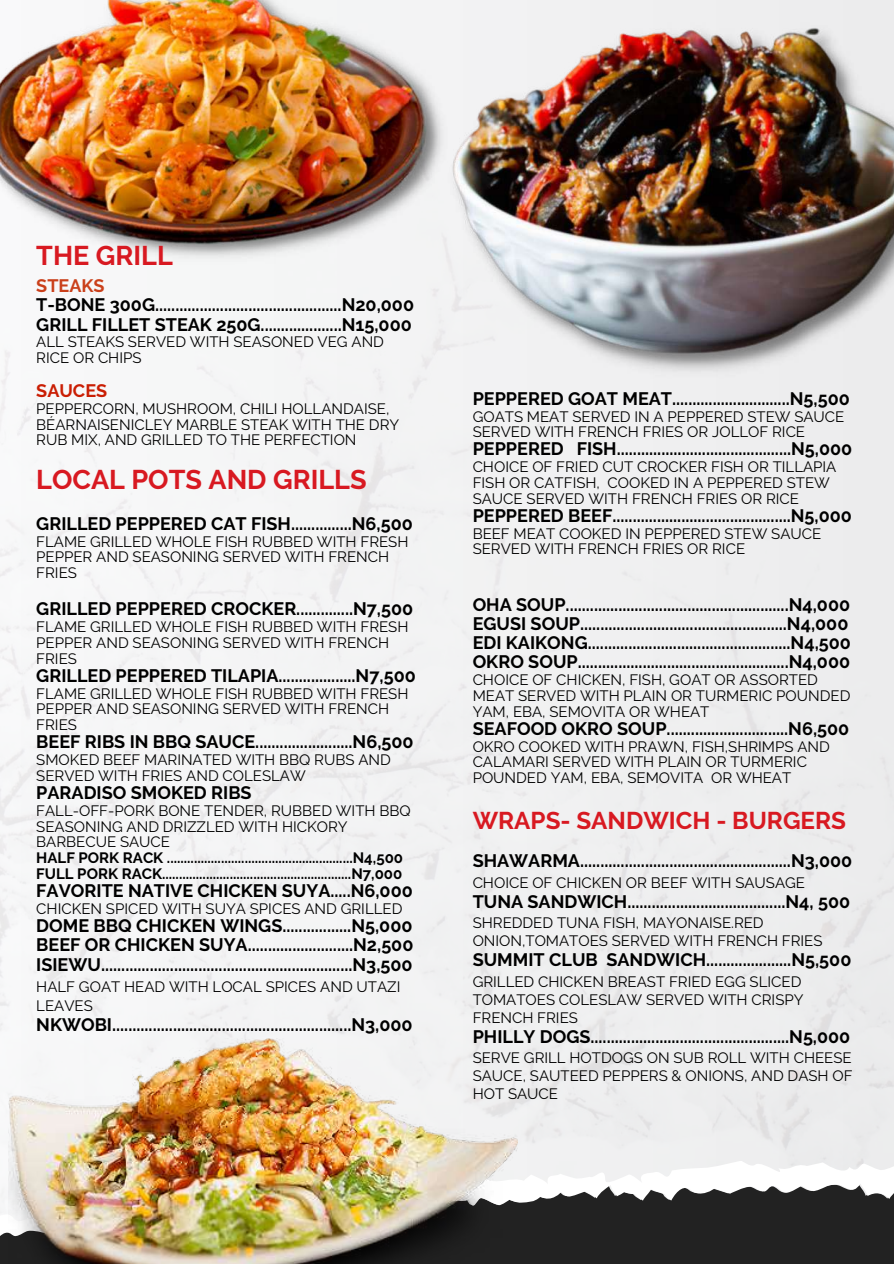
<style>
.page{position:relative;width:894px;height:1264px;background:#fff}
.page>*{position:absolute;margin:0;border:0;box-sizing:border-box;transform-origin:0 0}
.t1{font:700 27px "Raleway";color:#d81921}
.t2{font:700 24.15px "Raleway";color:#d81921}
.t3{font:700 18px/19.2px "Raleway";color:#000}
.t4{font:700 18px "Raleway";color:#ca401b}
.t5{font:700 18px "Raleway";color:#ca1e04}
.t6{font:15px/15.8px "Raleway";color:#000}
.t7{font:700 15px/15.8px "Raleway";color:#000}
</style>
<div class="page">
<div style="left:0;top:0;width:893px;height:1263px;background:#f1f1f2"></div>
<svg style="left:0;top:1157px;width:893px;height:103px;fill:#222"></svg>
<img style="left:0;top:0;width:441px;height:255px">
<img style="left:452px;top:27px;width:441px;height:345px">
<img style="left:9px;top:1038px;width:508px;height:225px">
<h1 class="t1" style="left:36px;top:240px;width:138px">THE GRILL</h1>
<p class="t4" style="left:36px;top:275px;width:70px">STEAKS</p>
<p class="t3" style="left:36px;top:295px;width:379px">T-BONE 300G..............................................N20,000<br>GRILL FILLET STEAK 250G....................N15,000</p>
<p class="t6" style="left:36px;top:334px;width:349px">ALL STEAKS SERVED WITH SEASONED VEG AND<br>RICE OR CHIPS</p>
<p class="t5" style="left:36px;top:380px;width:72px">SAUCES</p>
<p class="t6" style="left:36px;top:401px;width:364px">PEPPERCORN, MUSHROOM, CHILI HOLLANDAISE,<br>BÉARNAISENICLEY MARBLE STEAK WITH THE DRY<br>RUB MIX, AND GRILLED TO THE PERFECTION</p>
<h1 class="t1" style="left:36px;top:464px;width:332px">LOCAL POTS AND GRILLS</h1>
<p class="t3" style="left:36px;top:514px;width:378px">GRILLED PEPPERED CAT FISH...............N6,500</p>
<p class="t6" style="left:36px;top:533px;width:373px">FLAME GRILLED WHOLE FISH RUBBED WITH FRESH<br>PEPPER AND SEASONING SERVED WITH FRENCH<br>FRIES</p>
<p class="t3" style="left:36px;top:599px;width:378px">GRILLED PEPPERED CROCKER..............N7,500</p>
<p class="t6" style="left:36px;top:619px;width:373px">FLAME GRILLED WHOLE FISH RUBBED WITH FRESH<br>PEPPER AND SEASONING SERVED WITH FRENCH<br>FRIES</p>
<p class="t3" style="left:36px;top:666px;width:381px">GRILLED PEPPERED TILAPIA...................N7,500</p>
<p class="t6" style="left:36px;top:685px;width:373px">FLAME GRILLED WHOLE FISH RUBBED WITH FRESH<br>PEPPER AND SEASONING SERVED WITH FRENCH<br>FRIES</p>
<p class="t3" style="left:36px;top:732px;width:379px">BEEF RIBS IN BBQ SAUCE........................N6,500</p>
<p class="t6" style="left:36px;top:752px;width:356px">SMOKED BEEF MARINATED WITH BBQ RUBS AND<br>SERVED WITH FRIES AND COLESLAW</p>
<p class="t3" style="left:36px;top:783px;width:217px">PARADISO SMOKED RIBS</p>
<p class="t6" style="left:36px;top:802px;width:376px">FALL-OFF-PORK BONE TENDER, RUBBED WITH BBQ<br>SEASONING AND DRIZZLED WITH HICKORY<br>BARBECUE SAUCE</p>
<p class="t7" style="left:36px;top:850px;width:368px">HALF PORK RACK .......................................................N4,500<br>FULL PORK RACK........................................................N7,000</p>
<p class="t3" style="left:36px;top:881px;width:378px">FAVORITE NATIVE CHICKEN SUYA.....N6,000</p>
<p class="t6" style="left:36px;top:900px;width:367px">CHICKEN SPICED WITH SUYA SPICES AND GRILLED</p>
<p class="t3" style="left:36px;top:915px;width:378px;line-height:19.6px;text-align:justify">DOME BBQ CHICKEN WINGS.................N5,000<br>BEEF OR CHICKEN SUYA..........................N2,500<br>ISIEWU..............................................................N3,500</p>
<p class="t6" style="left:36px;top:976px;width:365px;line-height:19.2px">HALF GOAT HEAD WITH LOCAL SPICES AND UTAZI<br>LEAVES</p>
<p class="t3" style="left:36px;top:1015px;width:378px">NKWOBI...........................................................N3,000</p>
<p class="t3" style="left:472px;top:389px;width:378px">PEPPERED GOAT MEAT.............................N5,500</p>
<p class="t6" style="left:472px;top:408px;width:373px">GOATS MEAT SERVED IN A PEPPERED STEW SAUCE<br>SERVED WITH FRENCH FRIES OR JOLLOF RICE</p>
<p class="t3" style="left:472px;top:439px;width:381px">PEPPERED FISH...........................................N5,000</p>
<p class="t6" style="left:472px;top:459px;width:365px">CHOICE OF FRIED CUT CROCKER FISH OR TILLAPIA<br>FISH OR CATFISH, COOKED IN A PEPPERED STEW<br>SAUCE SERVED WITH FRENCH FRIES OR RICE</p>
<p class="t3" style="left:472px;top:506px;width:381px">PEPPERED BEEF............................................N5,000</p>
<p class="t6" style="left:472px;top:525px;width:350px">BEEF MEAT COOKED IN PEPPERED STEW SAUCE<br>SERVED WITH FRENCH FRIES OR RICE</p>
<p class="t3" style="left:472px;top:595px;width:379px">OHA SOUP.......................................................N4,000<br>EGUSI SOUP...................................................N4,000<br>EDI KAIKONG..................................................N4,500<br>OKRO SOUP....................................................N4,000</p>
<p class="t6" style="left:472px;top:672px;width:379px">CHOICE OF CHICKEN, FISH, GOAT OR ASSORTED<br>MEAT SERVED WITH PLAIN OR TURMERIC POUNDED<br>YAM, EBA, SEMOVITA OR WHEAT</p>
<p class="t3" style="left:472px;top:718px;width:378px">SEAFOOD OKRO SOUP..............................N6,500</p>
<p class="t6" style="left:472px;top:738px;width:358px">OKRO COOKED WITH PRAWN, FISH,SHRIMPS AND<br>CALAMARI SERVED WITH PLAIN OR TURMERIC<br>POUNDED YAM, EBA, SEMOVITA OR WHEAT</p>
<h2 class="t2" style="left:472px;top:806px;width:375px">WRAPS- SANDWICH - BURGERS</h2>
<p class="t3" style="left:472px;top:851px;width:381px">SHAWARMA....................................................N3,000</p>
<p class="t6" style="left:472px;top:874px;width:334px">CHOICE OF CHICKEN OR BEEF WITH SAUSAGE</p>
<p class="t3" style="left:472px;top:891px;width:379px">TUNA SANDWICH.......................................N4, 500</p>
<p class="t6" style="left:472px;top:913px;width:351px;line-height:18px">SHREDDED TUNA FISH, MAYONAISE.RED<br>ONION,TOMATOES SERVED WITH FRENCH FRIES</p>
<p class="t3" style="left:472px;top:950px;width:380px">SUMMIT CLUB SANDWICH.....................N5,500</p>
<p class="t6" style="left:472px;top:972px;width:332px;line-height:18px">GRILLED CHICKEN BREAST FRIED EGG SLICED<br>TOMATOES COLESLAW SERVED WITH CRISPY<br>FRENCH FRIES</p>
<p class="t3" style="left:472px;top:1027px;width:379px">PHILLY DOGS.................................................N5,000</p>
<p class="t6" style="left:472px;top:1049px;width:381px;line-height:18px;text-align:justify">SERVE GRILL HOTDOGS ON SUB ROLL WITH CHEESE SAUCE, SAUTEED PEPPERS &amp; ONIONS, AND DASH OF HOT SAUCE</p>
</div>
